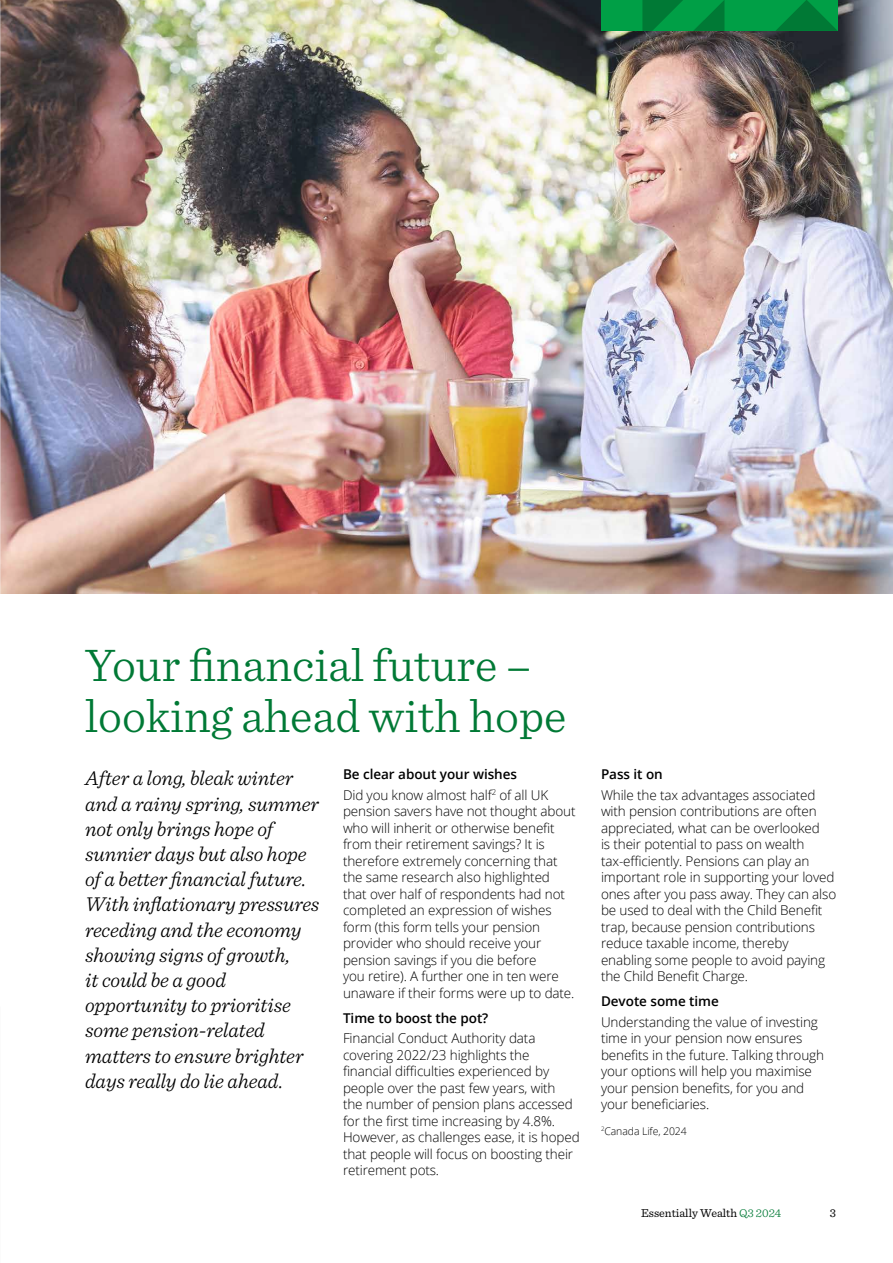
<style>
.page{position:relative;width:893px;height:1263px;background:#fff}
.page>*{position:absolute;margin:0;border:0;box-sizing:border-box;transform-origin:0 0}
.t1{font:300 48px/51px "Sentinel";color:#007935}
.t2{font:italic 300 21px/25.2px "Sentinel";letter-spacing:-.005em;color:#000}
.t3{font:300 13.5px/16.5px "Open Sans";letter-spacing:-.01em;color:#000}
.t4{font:600 13.5px "Open Sans";letter-spacing:-.005em;color:#000}
.t5{font:12px "Sentinel";color:#000}
.t6{font:300 10.5px "Open Sans";letter-spacing:-.01em;color:#000}
.s1{font-weight:600}
.s2{font-weight:300;color:#007935}
</style>
<div class="page">
<img style="left:1px;top:0;width:892px;height:593px">
<svg style="left:0;top:0;width:1px;height:594px"></svg>
<div style="left:601px;top:0;width:237px;height:31px;background:#009f46"></div>
<svg style="left:693px;top:0;width:31px;height:31px"></svg>
<svg style="left:776px;top:0;width:62px;height:31px"></svg>
<svg style="left:642px;top:0;width:41px;height:31px"></svg>
<h1 class="t1" style="left:85px;top:636px;width:483px">Your financial future – looking ahead with hope</h1>
<p class="t2" style="left:85px;top:764px;width:236px">After a long, bleak winter and a rainy spring, summer not only brings hope of sunnier days but also hope of a better financial future.<br>With inflationary pressures receding and the economy showing signs of growth,<br>it could be a good opportunity to prioritise some pension-related matters to ensure brighter days really do lie ahead.</p>
<p class="t3" style="left:343px;top:763px;width:207px;line-height:20.7px"><span class="s1">Be clear about your wishes<br></span>Did you know almost half<sup>2</sup> of all UK</p>
<p class="t3" style="left:343px;top:803px;width:234px">pension savers have not thought about who will inherit or otherwise benefit from their retirement savings? It is therefore extremely concerning that the same research also highlighted that over half of respondents had not completed an expression of wishes form (this form tells your pension provider who should receive your pension savings if you die before<br>you retire). A further one in ten were unaware if their forms were up to date.</p>
<p class="t4" style="left:343px;top:1008px;width:147px">Time to boost the pot?</p>
<p class="t3" style="left:343px;top:1030px;width:238px">Financial Conduct Authority data covering 2022/23 highlights the financial difficulties experienced by people over the past few years, with<br>the number of pension plans accessed for the first time increasing by 4.8%.<br>However, as challenges ease, it is hoped that people will focus on boosting their retirement pots.</p>
<p class="t4" style="left:601px;top:765px;width:63px">Pass it on</p>
<p class="t3" style="left:601px;top:786px;width:237px">While the tax advantages associated with pension contributions are often appreciated, what can be overlooked<br>is their potential to pass on wealth tax-efficiently. Pensions can play an important role in supporting your loved ones after you pass away. They can also be used to deal with the Child Benefit trap, because pension contributions reduce taxable income, thereby enabling some people to avoid paying the Child Benefit Charge.</p>
<p class="t4" style="left:601px;top:992px;width:119px">Devote some time</p>
<p class="t3" style="left:601px;top:1013px;width:225px">Understanding the value of investing time in your pension now ensures benefits in the future. Talking through your options will help you maximise your pension benefits, for you and your beneficiaries.</p>
<p class="t6" style="left:601px;top:1123px;width:87px"><sup>2</sup>Canada Life, 2024</p>
<p class="t5" style="left:641px;top:1204px;width:142px">Essentially Wealth <span class="s2">Q3 2024</span></p>
<p class="t5" style="left:830px;top:1204px;width:8px">3</p>
</div>
